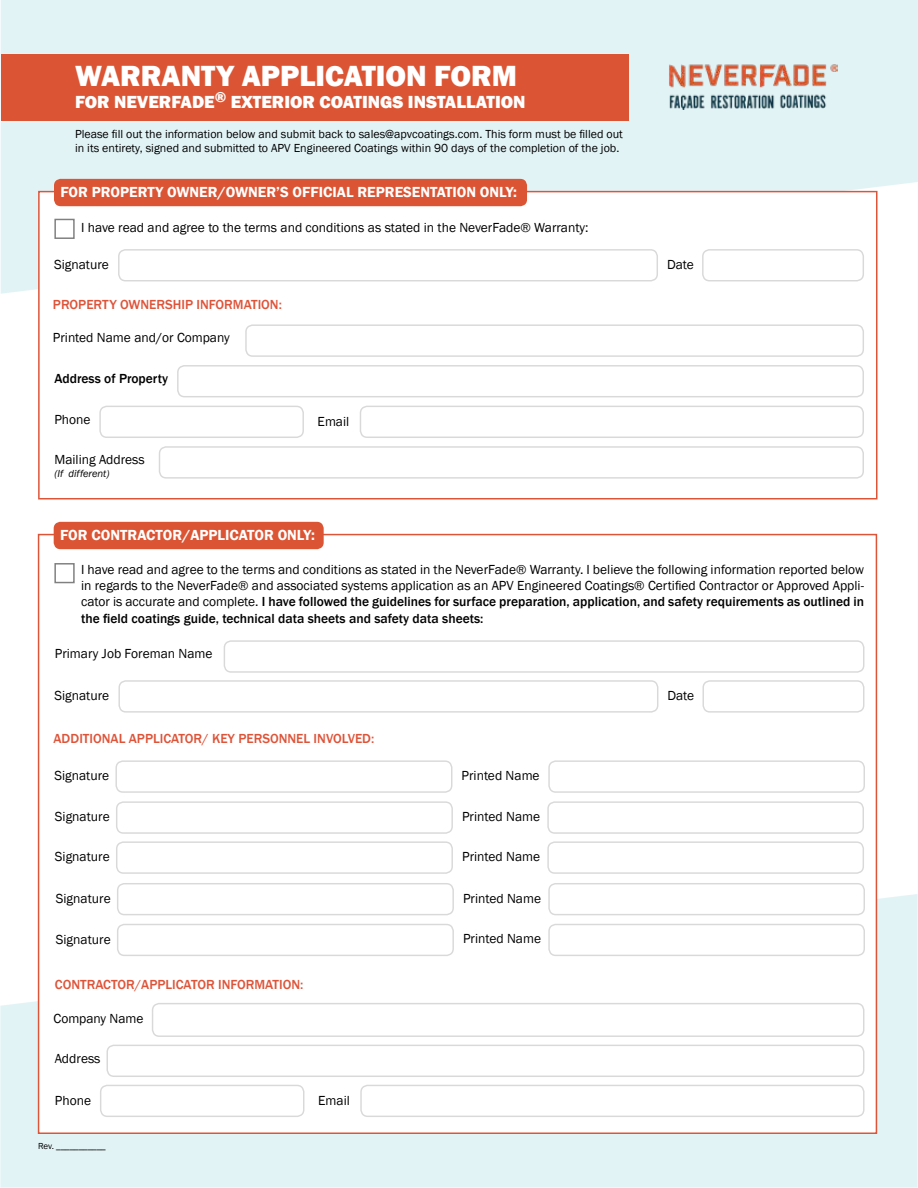
<style>
.page{position:relative;width:918px;height:1188px;background:#fff}
.page>*{position:absolute;margin:0;border:0;box-sizing:border-box;transform-origin:0 0}
.t1{font:800 30px "Franklin Gothic";color:#fff}
.t2{font:800 18px "Franklin Gothic";color:#fff}
.t3{font:600 15px "Franklin Gothic";color:#fff}
.t4{font:13.5px/16.2px "Franklin Gothic";color:#000;text-align:justify}
.t5{font:500 13.5px "Franklin Gothic";color:#de5439}
.t6{font:500 13.5px "Franklin Gothic";color:#000}
.t7{font:12px/14.4px "Franklin Gothic";color:#000}
.t8{font:italic 10.5px "Franklin Gothic";color:#000}
.t9{font:9px "Franklin Gothic";color:#000}
.s1{font-weight:500}
</style>
<div class="page">
<div style="left:1px;top:0;width:917px;height:294px;background:#e2f3f6"></div>
<svg style="left:0;top:894px;width:918px;height:294px;background:#e3f3f6"></svg>
<div style="left:1px;top:54px;width:628px;height:67px;background:#db5534"></div>
<div style="left:38px;top:191px;width:840px;height:309px;background:#fff;border:2px solid #de5439"></div>
<div style="left:54px;top:179px;width:473px;height:27px;background:#db5534;border-radius:7px"></div>
<img style="left:669px;top:63px;width:168px;height:46px">
<div style="left:118px;top:249px;width:540px;height:32px;border:2px solid #000;border-radius:7px"></div>
<div style="left:702px;top:249px;width:162px;height:32px;border:2px solid #000;border-radius:7px"></div>
<div style="left:360px;top:406px;width:504px;height:32px;border:2px solid #000;border-radius:7px"></div>
<div style="left:177px;top:365px;width:687px;height:32px;border:2px solid #000;border-radius:7px"></div>
<div style="left:99px;top:406px;width:205px;height:32px;border:2px solid #000;border-radius:7px"></div>
<div style="left:245px;top:324px;width:619px;height:33px;border:2px solid #000;border-radius:7px"></div>
<div style="left:159px;top:446px;width:705px;height:33px;border:2px solid #000;border-radius:7px"></div>
<div style="left:38px;top:534px;width:839px;height:600px;background:#fff;border:2px solid #de5439"></div>
<div style="left:54px;top:522px;width:270px;height:27px;background:#db5534;border-radius:7px"></div>
<div style="left:118px;top:680px;width:540px;height:33px;border:2px solid #000;border-radius:7px"></div>
<div style="left:702px;top:680px;width:162px;height:33px;border:2px solid #000;border-radius:7px"></div>
<div style="left:224px;top:640px;width:640px;height:33px;border:2px solid #000;border-radius:7px"></div>
<div style="left:360px;top:1085px;width:505px;height:32px;border:2px solid #000;border-radius:7px"></div>
<div style="left:100px;top:1085px;width:204px;height:32px;border:2px solid #000;border-radius:7px"></div>
<div style="left:152px;top:1003px;width:712px;height:34px;border:2px solid #000;border-radius:7px"></div>
<div style="left:106px;top:1045px;width:758px;height:32px;border:2px solid #000;border-radius:7px"></div>
<div style="left:115px;top:760px;width:337px;height:33px;border:2px solid #000;border-radius:7px"></div>
<div style="left:548px;top:760px;width:317px;height:33px;border:2px solid #000;border-radius:7px"></div>
<div style="left:116px;top:801px;width:337px;height:33px;border:2px solid #000;border-radius:7px"></div>
<div style="left:547px;top:801px;width:317px;height:33px;border:2px solid #000;border-radius:7px"></div>
<div style="left:116px;top:841px;width:337px;height:33px;border:2px solid #000;border-radius:7px"></div>
<div style="left:547px;top:841px;width:317px;height:33px;border:2px solid #000;border-radius:7px"></div>
<div style="left:117px;top:883px;width:337px;height:32px;border:2px solid #000;border-radius:7px"></div>
<div style="left:548px;top:883px;width:317px;height:32px;border:2px solid #000;border-radius:7px"></div>
<div style="left:117px;top:924px;width:337px;height:32px;border:2px solid #000;border-radius:7px"></div>
<div style="left:548px;top:924px;width:317px;height:32px;border:2px solid #000;border-radius:7px"></div>
<h1 class="t1" style="left:75px;top:57px;width:444px">WARRANTY APPLICATION FORM</h1>
<h2 class="t2" style="left:75px;top:90px;width:452px">FOR NEVERFADE<sup>®</sup> EXTERIOR COATINGS INSTALLATION</h2>
<p class="t7" style="left:75px;top:127px;width:549px">Please fill out the information below and submit back to sales@apvcoatings.com. This form must be filled out in its entirety, signed and submitted to APV Engineered Coatings within 90 days of the completion of the job.</p>
<p class="t3" style="left:60px;top:183px;width:458px">FOR PROPERTY OWNER/OWNER’S OFFICIAL REPRESENTATION ONLY:</p>
<p class="t4" style="left:81px;top:219px;width:509px">I have read and agree to the terms and conditions as stated in the NeverFade® Warranty:</p>
<p class="t4" style="left:54px;top:257px;width:56px">Signature</p>
<p class="t4" style="left:667px;top:257px;width:28px">Date</p>
<p class="t5" style="left:53px;top:296px;width:231px">PROPERTY OWNERSHIP INFORMATION:</p>
<p class="t4" style="left:53px;top:330px;width:178px">Printed Name and/or Company</p>
<p class="t6" style="left:54px;top:370px;width:115px">Address of Property</p>
<p class="t4" style="left:54px;top:412px;width:38px">Phone</p>
<p class="t4" style="left:318px;top:413px;width:33px">Email</p>
<p class="t4" style="left:54px;top:452px;width:92px">Mailing Address</p>
<p class="t8" style="left:54px;top:467px;width:57px">(If different)</p>
<p class="t3" style="left:60px;top:526px;width:256px">FOR CONTRACTOR/APPLICATOR ONLY:</p>
<p class="t4" style="left:81px;top:562px;width:784px">I have read and agree to the terms and conditions as stated in the NeverFade® Warranty. I believe the following information reported below in regards to the NeverFade® and associated systems application as an APV Engineered Coatings® Certified Contractor or Approved Appli&shy;cator is accurate and complete. <span class="s1">I have followed the guidelines for surface preparation, application, and safety requirements as outlined in the field coatings guide, technical data sheets and safety data sheets:</span></p>
<p class="t4" style="left:55px;top:646px;width:159px">Primary Job Foreman Name</p>
<p class="t4" style="left:54px;top:688px;width:56px">Signature</p>
<p class="t4" style="left:667px;top:688px;width:28px">Date</p>
<p class="t5" style="left:54px;top:730px;width:322px">ADDITIONAL APPLICATOR/ KEY PERSONNEL INVOLVED:</p>
<p class="t4" style="left:54px;top:768px;width:56px">Signature</p>
<p class="t4" style="left:462px;top:768px;width:80px">Printed Name</p>
<p class="t4" style="left:55px;top:809px;width:56px">Signature</p>
<p class="t4" style="left:462px;top:809px;width:80px">Printed Name</p>
<p class="t4" style="left:55px;top:849px;width:56px">Signature</p>
<p class="t4" style="left:462px;top:849px;width:80px">Printed Name</p>
<p class="t4" style="left:56px;top:890px;width:56px">Signature</p>
<p class="t4" style="left:463px;top:890px;width:80px">Printed Name</p>
<p class="t4" style="left:56px;top:931px;width:56px">Signature</p>
<p class="t4" style="left:463px;top:931px;width:80px">Printed Name</p>
<p class="t5" style="left:55px;top:976px;width:250px">CONTRACTOR/APPLICATOR INFORMATION:</p>
<p class="t4" style="left:54px;top:1010px;width:92px">Company Name</p>
<p class="t4" style="left:55px;top:1050px;width:47px">Address</p>
<p class="t4" style="left:55px;top:1092px;width:38px">Phone</p>
<p class="t4" style="left:318px;top:1092px;width:33px">Email</p>
<p class="t9" style="left:38px;top:1141px;width:69px">Rev. ___________</p>
</div>
